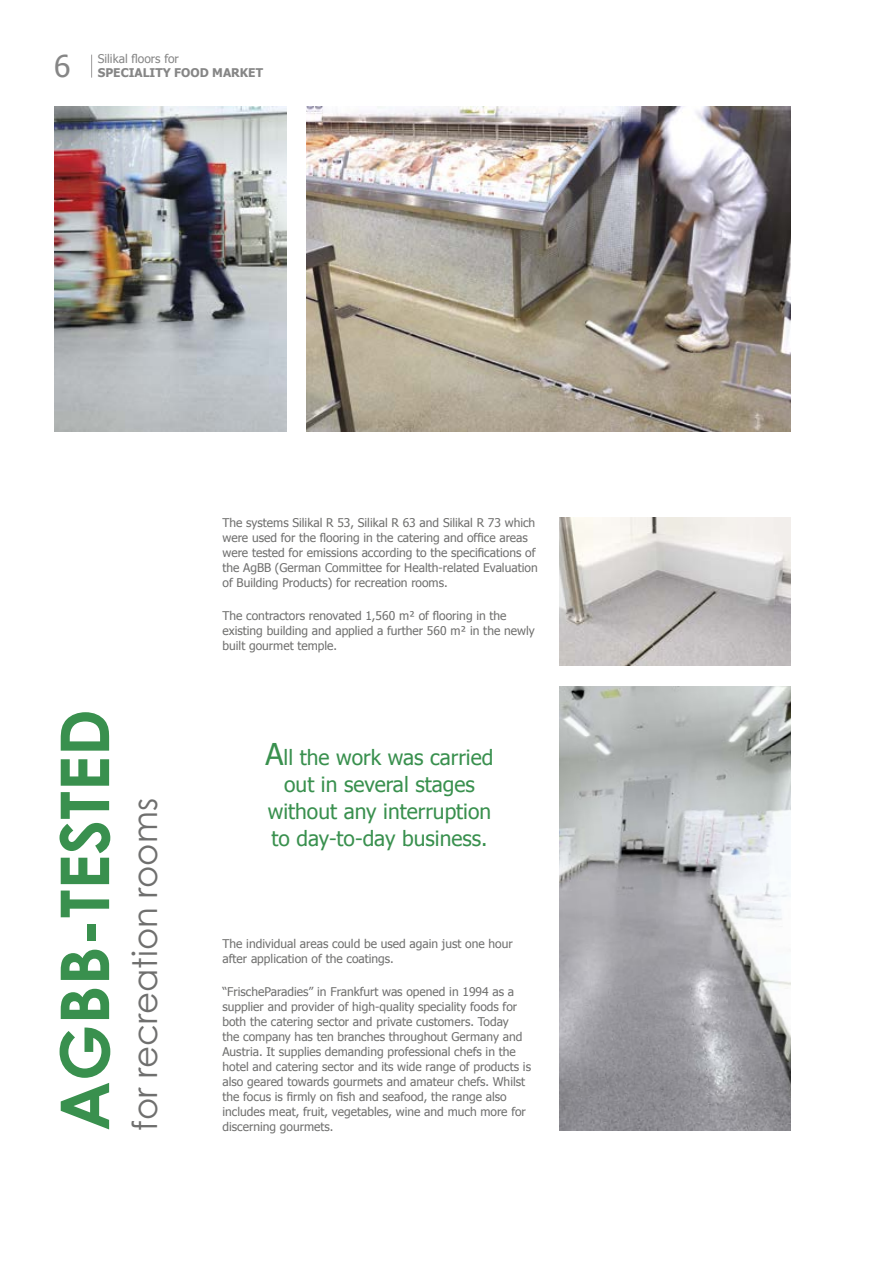
<style>
.page{position:relative;width:893px;height:1263px;background:#fff}
.page>*{position:absolute;margin:0;border:0;box-sizing:border-box;transform-origin:0 0}
.t1{font:700 67.35px "Century Gothic";color:#39904e}
.t2{font:34.05px "Century Gothic";color:#6f6f6e}
.t3{font:30px "Tahoma";color:#868686}
.t4{font:21px/27px "Tahoma";color:#39904e;text-align:center}
.t5{font:12px/15px "Tahoma";color:#6f6f6e}
.t6{font:700 12px "Tahoma";color:#868686}
.t7{font:12px "Tahoma";color:#868686}
.s1{font-size:30px}
</style>
<div class="page">
<img style="left:559px;top:686px;width:232px;height:445px">
<img style="left:307px;top:106px;width:484px;height:325px">
<img style="left:55px;top:106px;width:231px;height:325px">
<img style="left:559px;top:518px;width:232px;height:147px">
<svg style="left:91px;top:55px;width:1px;height:23px"></svg>
<h3 class="t3" style="left:54px;top:46px;width:18px">6</h3>
<p class="t7" style="left:98px;top:51px;width:83px">Silikal floors for</p>
<p class="t6" style="left:98px;top:64px;width:167px">SPECIALITY FOOD MARKET</p>
<h1 class="t1" style="left:43px;top:1131px;width:423px;rotate:-90deg">Ag BB-TESTED</h1>
<h2 class="t2" style="left:124px;top:1131px;width:334px;rotate:-90deg">for recreation rooms</h2>
<p class="t5" style="left:222px;top:515px;width:317px">The systems Silikal R 53, Silikal R 63 and Silikal R 73 which were used for the flooring in the catering and office areas were tested for emissions according to the specifications of the AgBB (German Committee for Health-related Evaluation of Building Products) for recreation rooms.</p>
<p class="t5" style="left:222px;top:608px;width:314px">The contractors renovated 1,560 m² of flooring in the existing building and applied a further 560 m² in the newly built gourmet temple.</p>
<h3 class="t4" style="left:266px;top:743px;width:229px"><span class="s1">A</span>ll the work was carried out in several stages without any interruption to day-to-day business.</h3>
<p class="t5" style="left:222px;top:935px;width:292px">The individual areas could be used again just one hour after application of the coatings.</p>
<p class="t5" style="left:222px;top:983px;width:310px">“FrischeParadies” in Frankfurt was opened in 1994 as a supplier and provider of high-quality speciality foods for both the catering sector and private customers. Today<br>the company has ten branches throughout Germany and Austria. It supplies demanding professional chefs in the hotel and catering sector and its wide range of products is also geared towards gourmets and amateur chefs. Whilst the focus is firmly on fish and seafood, the range also includes meat, fruit, vegetables, wine and much more for</p>
<p class="t5" style="left:222px;top:1118px;width:112px">discerning gourmets.</p>
</div>
